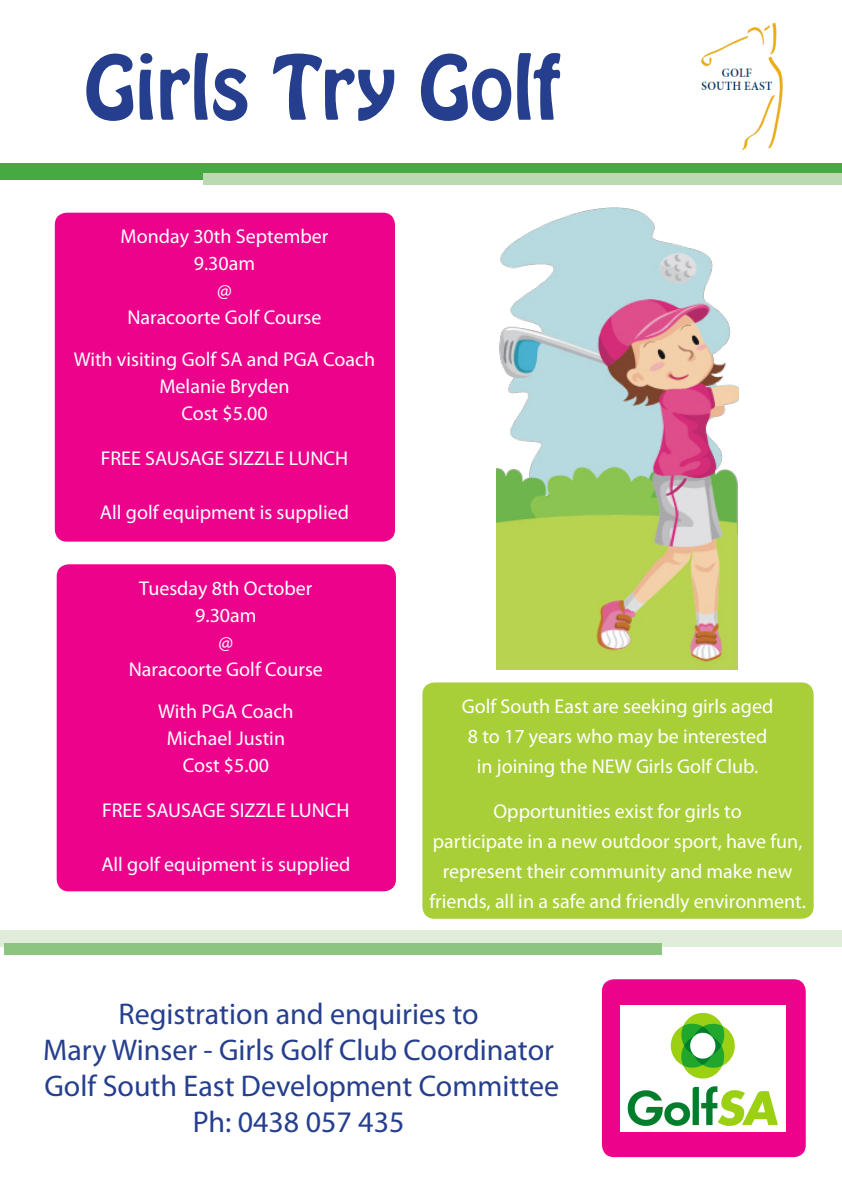
<style>
.page{position:relative;width:842px;height:1191px;background:#fff}
.page>*{position:absolute;margin:0;border:0;box-sizing:border-box;transform-origin:0 0}
.t1{font:78.1px "Hobo Std";color:#253f8e}
.t2{font:30px "Myriad Pro";color:#253f8e}
.t3{font:20px/30px "Myriad Pro";color:#fff;text-align:center}
</style>
<div class="page">
<div style="left:0;top:163px;width:842px;height:16px;background:#46aa42"></div>
<div style="left:203px;top:173px;width:639px;height:12px;background:#bcdab1"></div>
<div style="left:55px;top:213px;width:340px;height:328px;background:#ed028c;border-radius:12px"></div>
<div style="left:0;top:930px;width:842px;height:16px;background:#e0eddb"></div>
<div style="left:4px;top:943px;width:657px;height:11px;background:#8ec481"></div>
<div style="left:422px;top:682px;width:392px;height:236px;background:#a9cf38;border-radius:12px"></div>
<div style="left:57px;top:564px;width:339px;height:327px;background:#ed028c;border-radius:12px"></div>
<img style="left:497px;top:208px;width:241px;height:461px">
<img style="left:701px;top:22px;width:82px;height:128px">
<div style="left:602px;top:979px;width:204px;height:178px;background:#ed028c;border-radius:12px"></div>
<img style="left:621px;top:1005px;width:164px;height:127px">
<p class="t1" style="left:84px;top:34px;width:478px">Girls Try Golf</p>
<p class="t3" style="left:121px;top:221px;width:209px">Monday 30th September</p>
<p class="t3" style="left:194px;top:248px;width:63px">9.30am</p>
<p class="t3" style="left:217px;top:275px;width:16px">@</p>
<p class="t3" style="left:127px;top:302px;width:196px">Naracoorte Golf Course</p>
<p class="t3" style="left:74px;top:344px;width:303px">With visiting Golf SA and PGA Coach</p>
<p class="t3" style="left:159px;top:371px;width:132px">Melanie Bryden</p>
<p class="t3" style="left:181px;top:398px;width:88px">Cost $5.00</p>
<p class="t3" style="left:101px;top:443px;width:249px">FREE SAUSAGE SIZZLE LUNCH</p>
<p class="t3" style="left:100px;top:497px;width:251px">All golf equipment is supplied</p>
<p class="t3" style="left:139px;top:573px;width:175px">Tuesday 8th October</p>
<p class="t3" style="left:195px;top:600px;width:63px">9.30am</p>
<p class="t3" style="left:218px;top:627px;width:16px">@</p>
<p class="t3" style="left:129px;top:654px;width:196px">Naracoorte Golf Course</p>
<p class="t3" style="left:158px;top:696px;width:137px">With PGA Coach</p>
<p class="t3" style="left:167px;top:723px;width:120px">Michael Justin</p>
<p class="t3" style="left:183px;top:750px;width:88px">Cost $5.00</p>
<p class="t3" style="left:102px;top:795px;width:249px">FREE SAUSAGE SIZZLE LUNCH</p>
<p class="t3" style="left:101px;top:849px;width:251px">All golf equipment is supplied</p>
<p class="t3" style="left:462px;top:691px;width:313px">Golf South East are seeking girls aged</p>
<p class="t3" style="left:468px;top:721px;width:301px">8 to 17 years who may be interested</p>
<p class="t3" style="left:477px;top:751px;width:283px">in joining the NEW Girls Golf Club.</p>
<p class="t3" style="left:493px;top:796px;width:250px">Opportunities exist for girls to</p>
<p class="t3" style="left:429px;top:826px;width:378px">participate in a new outdoor sport, have fun, represent their community and make new friends, all in a safe and friendly environment.</p>
<p class="t2" style="left:119px;top:995px;width:362px">Registration and enquiries to</p>
<p class="t2" style="left:43px;top:1031px;width:512px">Mary Winser - Girls Golf Club Coordinator</p>
<p class="t2" style="left:44px;top:1067px;width:516px">Golf South East Development Committee</p>
<p class="t2" style="left:193px;top:1103px;width:213px">Ph: 0438 057 435</p>
</div>
